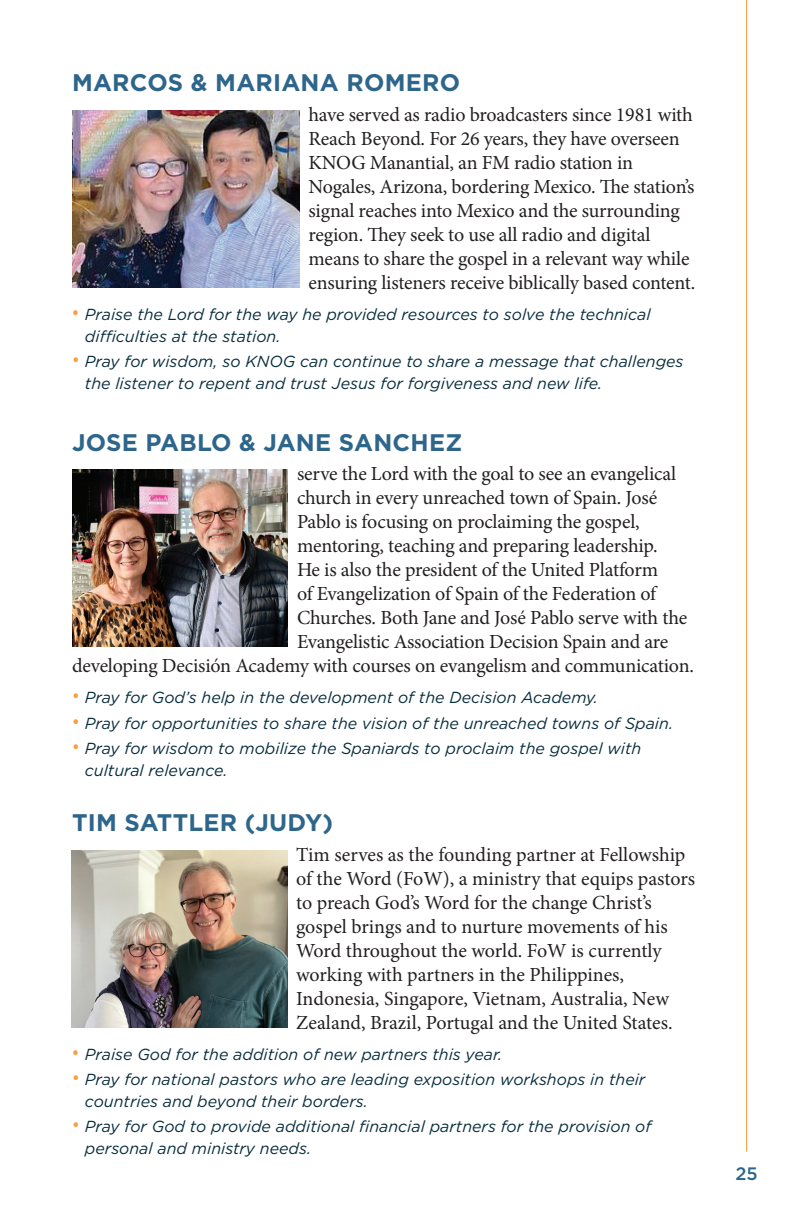
<style>
.page{position:relative;width:792px;height:1224px;background:#fff}
.page>*{position:absolute;margin:0;border:0;box-sizing:border-box;transform-origin:0 0}
.t1{font:700 24px "Gotham";letter-spacing:.01em;color:#2e668b}
.t2{font:20px/24px "Minion Pro";letter-spacing:-.01em;color:#231f20}
.t3{font:500 18px "Gotham";color:#2e668b}
.t4{font:italic 16px/22px "Gotham";color:#082d3d}
.s1{font-family:"Open Sans";font-style:normal;font-size:20px;color:#f89e44}
</style>
<div class="page">
<hr style="left:746px;top:0;width:1px;height:1152px;background:#f89e44">
<img style="left:72px;top:111px;width:228px;height:176px">
<img style="left:72px;top:469px;width:216px;height:177px">
<img style="left:71px;top:851px;width:216px;height:177px">
<p class="t1" style="left:72px;top:67px;width:390px">MARCOS &amp; MARIANA ROMERO</p>
<p class="t2" style="left:309px;top:103px;width:388px">have served as radio broadcasters since 1981 with Reach Beyond. For 26 years, they have overseen KNOG Manantial, an FM radio station in Nogales, Arizona, bordering Mexico. The station’s signal reaches into Mexico and the surrounding region. They seek to use all radio and digital means to share the gospel in a relevant way while ensuring listeners receive biblically based content.</p>
<p class="t4" style="left:85px;top:303px;width:567px;text-indent:-13px"><span class="s1">•</span> Praise the Lord for the way he provided resources to solve the technical difficulties at the station.</p>
<p class="t4" style="left:85px;top:350px;width:600px;text-indent:-13px"><span class="s1">•</span> Pray for wisdom, so KNOG can continue to share a message that challenges the listener to repent and trust Jesus for forgiveness and new life.</p>
<p class="t1" style="left:72px;top:426px;width:392px">JOSE PABLO &amp; JANE SANCHEZ</p>
<p class="t2" style="left:297px;top:462px;width:381px">serve the Lord with the goal to see an evangelical</p>
<p class="t2" style="left:297px;top:486px;width:362px">church in every unreached town of Spain. José</p>
<p class="t2" style="left:297px;top:510px;width:344px">Pablo is focusing on proclaiming the gospel,</p>
<p class="t2" style="left:297px;top:534px;width:362px">mentoring, teaching and preparing leadership.</p>
<p class="t2" style="left:297px;top:558px;width:363px">He is also the president of the United Platform</p>
<p class="t2" style="left:297px;top:582px;width:361px">of Evangelization of Spain of the Federation of</p>
<p class="t2" style="left:297px;top:606px;width:392px">Churches. Both Jane and José Pablo serve with the</p>
<p class="t2" style="left:297px;top:630px;width:373px">Evangelistic Association Decision Spain and are</p>
<p class="t2" style="left:72px;top:654px;width:624px">developing Decisión Academy with courses on evangelism and communication.</p>
<p class="t4" style="left:72px;top:686px;width:528px"><span class="s1">•</span> Pray for God’s help in the development of the Decision Academy.</p>
<p class="t4" style="left:72px;top:712px;width:603px"><span class="s1">•</span> Pray for opportunities to share the vision of the unreached towns of Spain.</p>
<p class="t4" style="left:85px;top:737px;width:558px;text-indent:-13px"><span class="s1">•</span> Pray for wisdom to mobilize the Spaniards to proclaim the gospel with cultural relevance.</p>
<p class="t1" style="left:72px;top:807px;width:263px">TIM SATTLER (JUDY)</p>
<p class="t2" style="left:296px;top:843px;width:400px">Tim serves as the founding partner at Fellowship of the Word (FoW), a ministry that equips pastors to preach God’s Word for the change Christ’s gospel brings and to nurture movements of his Word throughout the world. FoW is currently working with partners in the Philippines, Indonesia, Singapore, Vietnam, Australia, New Zealand, Brazil, Portugal and the United States.</p>
<p class="t4" style="left:72px;top:1043px;width:432px"><span class="s1">•</span> Praise God for the addition of new partners this year.</p>
<p class="t4" style="left:85px;top:1068px;width:562px;text-indent:-13px"><span class="s1">•</span> Pray for national pastors who are leading exposition workshops in their countries and beyond their borders.</p>
<p class="t4" style="left:85px;top:1115px;width:568px;text-indent:-13px"><span class="s1">•</span> Pray for God to provide additional financial partners for the provision of personal and ministry needs.</p>
<p class="t3" style="left:735px;top:1161px;width:24px">25</p>
</div>
